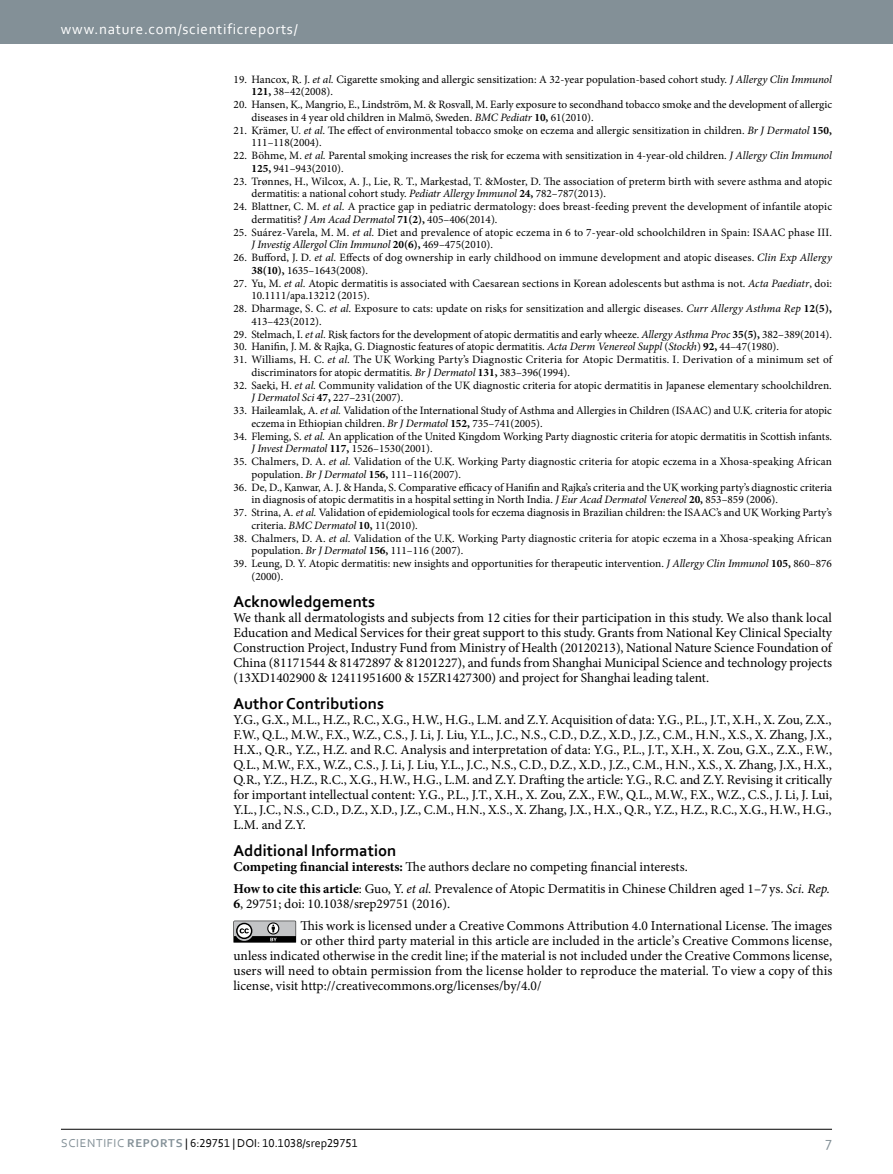
<style>
.page{position:relative;width:893px;height:1174px;background:#fff}
.page>*{position:absolute;margin:0;border:0;box-sizing:border-box;transform-origin:0 0}
.t1{font:700 16.5px "Corbel";color:#000}
.t2{font:15px "Corbel";letter-spacing:.045em;color:#fff}
.t3{font:15px "Corbel";color:#839097}
.t4{font:13.5px/15px "Minion Pro";color:#000;text-align:justify}
.t5{font:12px "Corbel";color:#000}
.t6{font:11.25px/12.8px "Minion Pro";color:#000}
.s1{font-style:italic}
.s2{font-weight:700}
.s3{color:#839097}
.s4{font-weight:700;color:#839097}
</style>
<div class="page">
<div style="left:0;top:0;width:893px;height:43px;background:#839097"></div>
<hr style="left:61px;top:1129px;width:771px;height:1px;background:#000">
<svg style="left:233px;top:920px;width:63px;height:22px"></svg>
<h2 class="t2" style="left:61px;top:19px;width:238px">www.nature.com/scientificreports/</h2>
<p class="t6" style="left:251px;top:73px;width:582px;text-indent:-18px">19. Hancox, R. J. <span class="s1">et al.</span> Cigarette smoking and allergic sensitization: A 32-year population-based cohort study. <span class="s1">J Allergy Clin Immunol<br></span><span class="s2">121,</span> 38–42(2008).</p>
<p class="t6" style="left:251px;top:98px;width:582px;text-indent:-18px">20. Hansen, K., Mangrio, E., Lindström, M. &amp; Rosvall, M. Early exposure to secondhand tobacco smoke and the development of allergic diseases in 4 year old children in Malmö, Sweden. <span class="s1">BMC Pediatr</span> <span class="s2">10,</span> 61(2010).</p>
<p class="t6" style="left:251px;top:124px;width:582px;text-indent:-18px">21. Krämer, U. <span class="s1">et al.</span> The effect of environmental tobacco smoke on eczema and allergic sensitization in children. <span class="s1">Br J Dermatol</span> <span class="s2">150,<br></span>111–118(2004).</p>
<p class="t6" style="left:251px;top:149px;width:582px;text-indent:-18px">22. Böhme, M. <span class="s1">et al.</span> Parental smoking increases the risk for eczema with sensitization in 4-year-old children. <span class="s1">J Allergy Clin Immunol<br></span><span class="s2">125,</span> 941–943(2010).</p>
<p class="t6" style="left:251px;top:175px;width:582px;text-indent:-18px">23. Trønnes, H., Wilcox, A. J., Lie, R. T., Markestad, T. &amp;Moster, D. The association of preterm birth with severe asthma and atopic dermatitis: a national cohort study. <span class="s1">Pediatr Allergy Immunol</span> <span class="s2">24,</span> 782–787(2013).</p>
<p class="t6" style="left:251px;top:200px;width:582px;text-indent:-18px">24. Blattner, C. M. <span class="s1">et al.</span> A practice gap in pediatric dermatology: does breast-feeding prevent the development of infantile atopic dermatitis? <span class="s1">J Am Acad Dermatol</span> <span class="s2">71(2),</span> 405–406(2014).</p>
<p class="t6" style="left:251px;top:226px;width:582px;text-indent:-18px">25. Suárez-Varela, M. M. <span class="s1">et al.</span> Diet and prevalence of atopic eczema in 6 to 7-year-old schoolchildren in Spain: ISAAC phase III.<br><span class="s1">J Investig Allergol Clin Immunol</span> <span class="s2">20(6),</span> 469–475(2010).</p>
<p class="t6" style="left:251px;top:251px;width:582px;text-indent:-18px">26. Bufford, J. D. <span class="s1">et al.</span> Effects of dog ownership in early childhood on immune development and atopic diseases. <span class="s1">Clin Exp Allergy<br></span><span class="s2">38(10),</span> 1635–1643(2008).</p>
<p class="t6" style="left:251px;top:277px;width:582px;text-indent:-18px">27. Yu, M. <span class="s1">et al.</span> Atopic dermatitis is associated with Caesarean sections in Korean adolescents but asthma is not. <span class="s1">Acta Paediatr</span>, doi:<br>10.1111/apa.13212 (2015).</p>
<p class="t6" style="left:251px;top:302px;width:582px;text-indent:-18px">28. Dharmage, S. C. <span class="s1">et al.</span> Exposure to cats: update on risks for sensitization and allergic diseases. <span class="s1">Curr Allergy Asthma Rep</span> <span class="s2">12(5),<br></span>413–423(2012).</p>
<p class="t6" style="left:234px;top:328px;width:600px">29. Stelmach, I. <span class="s1">et al.</span> Risk factors for the development of atopic dermatitis and early wheeze. <span class="s1">Allergy Asthma Proc</span> <span class="s2">35(5),</span> 382–389(2014).</p>
<p class="t6" style="left:234px;top:340px;width:547px">30. Hanifin, J. M. &amp; Rajka, G. Diagnostic features of atopic dermatitis. <span class="s1">Acta Derm Venereol Suppl</span> (<span class="s1">Stockh</span>) <span class="s2">92,</span> 44–47(1980).</p>
<p class="t6" style="left:251px;top:353px;width:582px;text-indent:-18px">31. Williams, H. C. <span class="s1">et al.</span> The UK Working Party’s Diagnostic Criteria for Atopic Dermatitis. I. Derivation of a minimum set of discriminators for atopic dermatitis. <span class="s1">Br J Dermatol</span> <span class="s2">131,</span> 383–396(1994).</p>
<p class="t6" style="left:251px;top:378px;width:582px;text-indent:-18px">32. Saeki, H. <span class="s1">et al.</span> Community validation of the UK diagnostic criteria for atopic dermatitis in Japanese elementary schoolchildren.<br><span class="s1">J Dermatol Sci</span> <span class="s2">47,</span> 227–231(2007).</p>
<p class="t6" style="left:251px;top:404px;width:582px;text-indent:-18px">33. Haileamlak, A. <span class="s1">et al.</span> Validation of the International Study of Asthma and Allergies in Children (ISAAC) and U.K. criteria for atopic eczema in Ethiopian children. <span class="s1">Br J Dermatol</span> <span class="s2">152,</span> 735–741(2005).</p>
<p class="t6" style="left:251px;top:429px;width:582px;text-indent:-18px">34. Fleming, S. <span class="s1">et al.</span> An application of the United Kingdom Working Party diagnostic criteria for atopic dermatitis in Scottish infants.<br><span class="s1">J Invest Dermatol</span> <span class="s2">117,</span> 1526–1530(2001).</p>
<p class="t6" style="left:251px;top:455px;width:582px;text-indent:-18px">35. Chalmers, D. A. <span class="s1">et al.</span> Validation of the U.K. Working Party diagnostic criteria for atopic eczema in a Xhosa-speaking African population. <span class="s1">Br J Dermatol</span> <span class="s2">156,</span> 111–116(2007).</p>
<p class="t6" style="left:251px;top:480px;width:582px;text-indent:-18px">36. De, D., Kanwar, A. J. &amp; Handa, S. Comparative efficacy of Hanifin and Rajka’s criteria and the UK working party’s diagnostic criteria in diagnosis of atopic dermatitis in a hospital setting in North India. <span class="s1">J Eur Acad Dermatol Venereol</span> <span class="s2">20,</span> 853–859 (2006).</p>
<p class="t6" style="left:251px;top:506px;width:582px;text-indent:-18px">37. Strina, A. <span class="s1">et al.</span> Validation of epidemiological tools for eczema diagnosis in Brazilian children: the ISAAC’s and UK Working Party’s criteria. <span class="s1">BMC Dermatol</span> <span class="s2">10,</span> 11(2010).</p>
<p class="t6" style="left:251px;top:531px;width:582px;text-indent:-18px">38. Chalmers, D. A. <span class="s1">et al.</span> Validation of the U.K. Working Party diagnostic criteria for atopic eczema in a Xhosa-speaking African population. <span class="s1">Br J Dermatol</span> <span class="s2">156,</span> 111–116 (2007).</p>
<p class="t6" style="left:251px;top:557px;width:582px;text-indent:-18px">39. Leung, D. Y. Atopic dermatitis: new insights and opportunities for therapeutic intervention. <span class="s1">J Allergy Clin Immunol</span> <span class="s2">105,</span> 860–876 (2000).</p>
<h1 class="t1" style="left:233px;top:591px;width:143px">Acknowledgements</h1>
<p class="t4" style="left:233px;top:610px;width:600px">We thank all dermatologists and subjects from 12 cities for their participation in this study. We also thank local Education and Medical Services for their great support to this study. Grants from National Key Clinical Specialty Construction Project, Industry Fund from Ministry of Health (20120213), National Nature Science Foundation of China (81171544 &amp; 81472897 &amp; 81201227), and funds from Shanghai Municipal Science and technology projects (13XD1402900 &amp; 12411951600 &amp; 15ZR1427300) and project for Shanghai leading talent.</p>
<h1 class="t1" style="left:233px;top:693px;width:152px">Author Contributions</h1>
<p class="t4" style="left:233px;top:712px;width:600px">Y.G., G.X., M.L., H.Z., R.C., X.G., H.W., H.G., L.M. and Z.Y. Acquisition of data: Y.G., P.L., J.T., X.H., X. Zou, Z.X., F.W., Q.L., M.W., F.X., W.Z., C.S., J. Li, J. Liu, Y.L., J.C., N.S., C.D., D.Z., X.D., J.Z., C.M., H.N., X.S., X. Zhang, J.X., H.X., Q.R., Y.Z., H.Z. and R.C. Analysis and interpretation of data: Y.G., P.L., J.T., X.H., X. Zou, G.X., Z.X., F.W., Q.L., M.W., F.X., W.Z., C.S., J. Li, J. Liu, Y.L., J.C., N.S., C.D., D.Z., X.D., J.Z., C.M., H.N., X.S., X. Zhang, J.X., H.X., Q.R., Y.Z., H.Z., R.C., X.G., H.W., H.G., L.M. and Z.Y. Drafting the article: Y.G., R.C. and Z.Y. Revising it critically for important intellectual content: Y.G., P.L., J.T., X.H., X. Zou, Z.X., F.W., Q.L., M.W., F.X., W.Z., C.S., J. Li, J. Lui, Y.L., J.C., N.S., C.D., D.Z., X.D., J.Z., C.M., H.N., X.S., X. Zhang, J.X., H.X., Q.R., Y.Z., H.Z., R.C., X.G., H.W., H.G., L.M. and Z.Y.</p>
<h1 class="t1" style="left:233px;top:840px;width:164px">Additional Information</h1>
<p class="t4" style="left:233px;top:856px;width:598px;line-height:21.8px"><span class="s2">Competing financial interests:</span> The authors declare no competing financial interests.<br><span class="s2">How to cite this article</span>: Guo, Y. <span class="s1">et al.</span> Prevalence of Atopic Dermatitis in Chinese Children aged 1–7 ys. <span class="s1">Sci. Rep.</span></p>
<p class="t4" style="left:300px;top:893px;width:533px;line-height:21.8px;text-indent:-67px"><span class="s2">6</span>, 29751; doi: 10.1038/srep29751 (2016).<br>This work is licensed under a Creative Commons Attribution 4.0 International License. The images</p>
<p class="t4" style="left:233px;top:933px;width:600px;text-indent:67px">or other third party material in this article are included in the article’s Creative Commons license, unless indicated otherwise in the credit line; if the material is not included under the Creative Commons license, users will need to obtain permission from the license holder to reproduce the material. To view a copy of this license, visit http://creativecommons.org/licenses/by/4.0/</p>
<p class="t5" style="left:61px;top:1135px;width:298px"><span class="s3">Scientific</span> <span class="s4">Reports</span> | 6:29751 | DOI: 10.1038/srep29751</p>
<h2 class="t3" style="left:826px;top:1132px;width:8px">7</h2>
</div>
